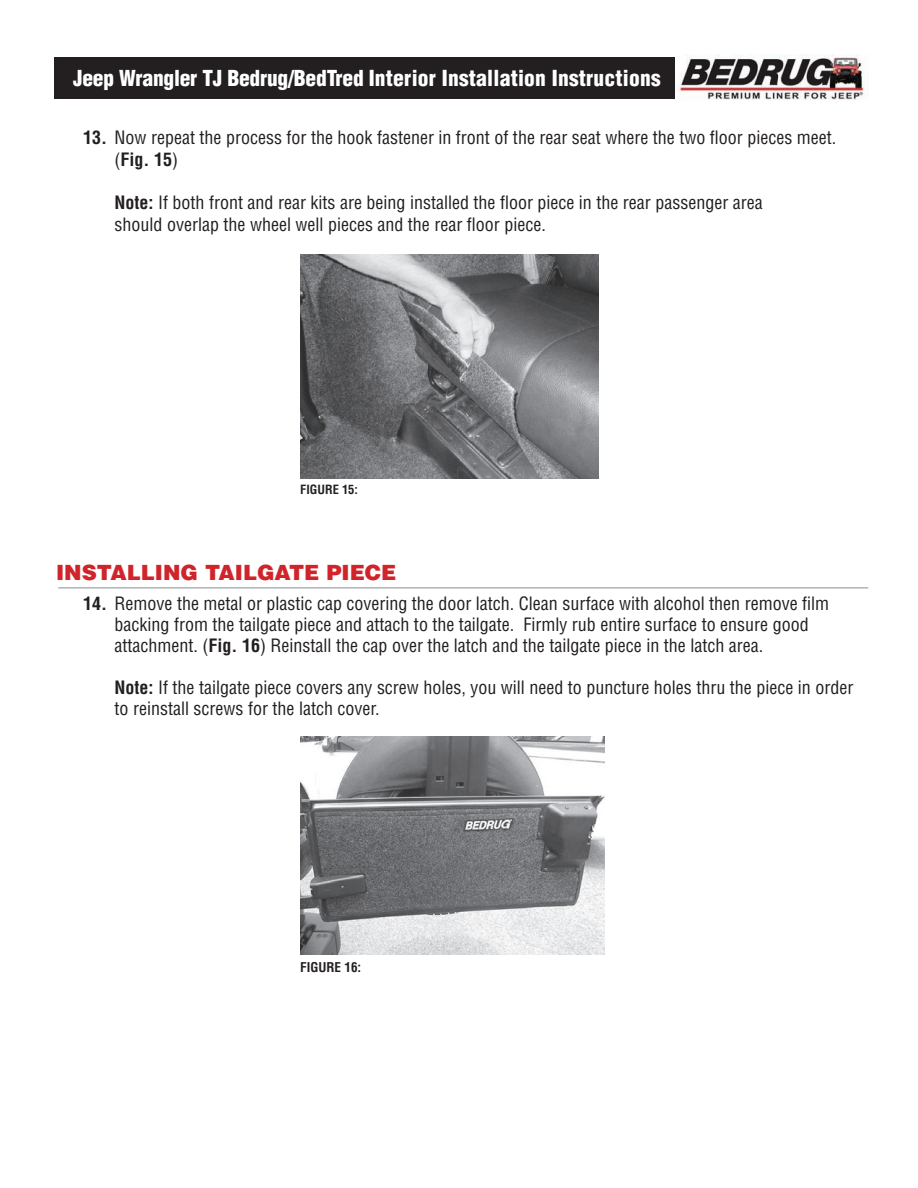
<style>
.page{position:relative;width:918px;height:1188px;background:#fff}
.page>*{position:absolute;margin:0;border:0;box-sizing:border-box;transform-origin:0 0}
.t1{font:900 condensed 21.6px "Helvetica";letter-spacing:.01em;color:#fff}
.t2{font:900 21px "Helvetica";color:#d1232a}
.t3{font:condensed 18px/21.6px "Helvetica";color:#231f20}
.t4{font:700 condensed 13.2px "Helvetica";color:#231f20}
.t5{font:700 condensed 12.45px "Helvetica";color:#231f20}
.s1{font-size:21.45px}
.s2{font-weight:700}
</style>
<div class="page">
<img style="left:674px;top:54px;width:194px;height:46px">
<div style="left:54px;top:58px;width:620px;height:41px;background:#231f20"></div>
<hr style="left:58px;top:588px;width:810px;height:1px;background:#8a8c8f">
<img style="left:300px;top:255px;width:298px;height:224px">
<img style="left:300px;top:736px;width:305px;height:218px">
<p class="t1" style="left:73px;top:65px;width:589px"><span class="s1">Jeep Wrangler TJ Bedrug/BedTred</span> Interior Installation Instructions</p>
<p class="t3" style="left:115px;top:127px;width:723px;text-indent:-31px"><span class="s2">13.</span> Now repeat the process for the hook fastener in front of the rear seat where the two floor pieces meet. (<span class="s2">Fig. 15</span>)</p>
<p class="t3" style="left:115px;top:191px;width:650px"><span class="s2">Note:</span> If both front and rear kits are being installed the floor piece in the rear passenger area should overlap the wheel well pieces and the rear floor piece.</p>
<p class="t5" style="left:300px;top:482px;width:59px">FIguRe 15:</p>
<p class="t2" style="left:56px;top:559px;width:342px">INSTALLING TAILGATE PIECE</p>
<p class="t3" style="left:115px;top:592px;width:716px;line-height:21px;text-indent:-31px"><span class="s2">14.</span> Remove the metal or plastic cap covering the door latch. Clean surface with alcohol then remove film backing from the tailgate piece and attach to the tailgate. Firmly rub entire surface to ensure good attachment. (<span class="s2">Fig. 16</span>) Reinstall the cap over the latch and the tailgate piece in the latch area.</p>
<p class="t3" style="left:115px;top:676px;width:740px"><span class="s2">Note:</span> If the tailgate piece covers any screw holes, you will need to puncture holes thru the piece in order to reinstall screws for the latch cover.</p>
<p class="t4" style="left:300px;top:959px;width:63px">FIguRe 16:</p>
</div>
